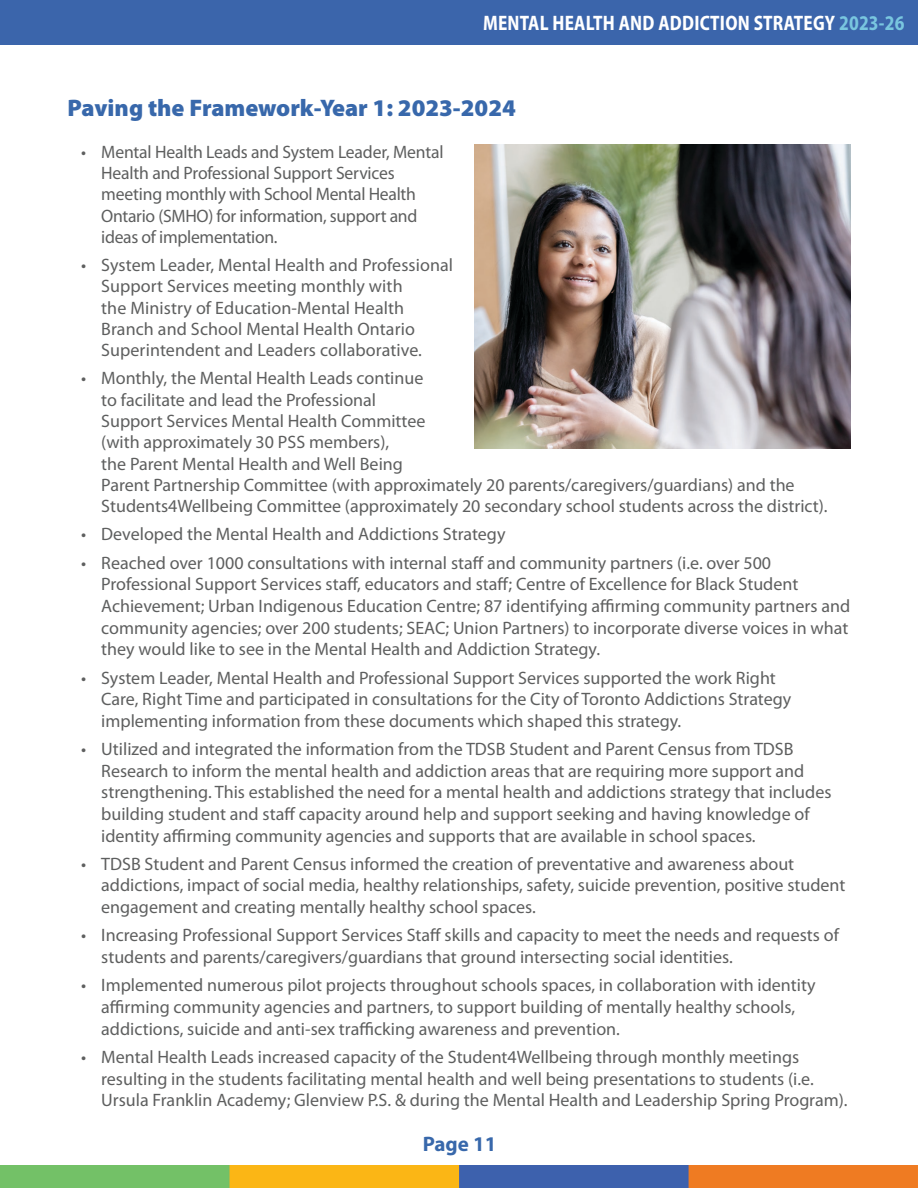
<style>
.page{position:relative;width:918px;height:1188px;background:#fff}
.page>*{position:absolute;margin:0;border:0;box-sizing:border-box;transform-origin:0 0}
.t1{font:900 24px "Myriad Pro";color:#3868ab}
.t2{font:700 semi-condensed 21px "Myriad Pro";letter-spacing:.01em;color:#fff;scale:.9 1}
.t3{font:700 21px "Myriad Pro";color:#3868ab}
.t4{font:18px/21.6px "Myriad Pro";color:#5e5f5f}
.s1{color:#79c6df}
</style>
<div class="page">
<img style="left:0;top:1165px;width:918px;height:23px">
<div style="left:0;top:0;width:918px;height:44px;background:#3b65ab"></div>
<img style="left:474px;top:145px;width:376px;height:304px">
<p class="t2" style="left:483px;top:11px;width:470px">MENTAL HEALTH AND ADDICTION STRATEGY <span class="s1">2023-26</span></p>
<h3 class="t1" style="left:68px;top:95px;width:450px">Paving the Framework-Year 1: 2023-2024</h3>
<p class="t4" style="left:101px;top:142px;width:344px;text-indent:-20px">• Mental Health Leads and System Leader, Mental Health and Professional Support Services meeting monthly with School Mental Health Ontario (SMHO) for information, support and ideas of implementation.</p>
<p class="t4" style="left:101px;top:255px;width:353px;text-indent:-20px">• System Leader, Mental Health and Professional Support Services meeting monthly with<br>the Ministry of Education-Mental Health Branch and School Mental Health Ontario Superintendent and Leaders collaborative.</p>
<p class="t4" style="left:101px;top:368px;width:728px;text-indent:-20px">• Monthly, the Mental Health Leads continue<br>to facilitate and lead the Professional<br>Support Services Mental Health Committee<br>(with approximately 30 PSS members),<br>the Parent Mental Health and Well Being<br>Parent Partnership Committee (with approximately 20 parents/caregivers/guardians) and the Students4Wellbeing Committee (approximately 20 secondary school students across the district).</p>
<p class="t4" style="left:81px;top:524px;width:426px">• Developed the Mental Health and Addictions Strategy</p>
<p class="t4" style="left:101px;top:552px;width:750px;text-indent:-20px">• Reached over 1000 consultations with internal staff and community partners (i.e. over 500<br>Professional Support Services staff, educators and staff; Centre of Excellence for Black Student Achievement; Urban Indigenous Education Centre; 87 identifying affirming community partners and community agencies; over 200 students; SEAC; Union Partners) to incorporate diverse voices in what they would like to see in the Mental Health and Addiction Strategy.</p>
<p class="t4" style="left:101px;top:667px;width:692px;text-indent:-20px">• System Leader, Mental Health and Professional Support Services supported the work Right<br>Care, Right Time and participated in consultations for the City of Toronto Addictions Strategy implementing information from these documents which shaped this strategy.</p>
<p class="t4" style="left:101px;top:739px;width:732px;text-indent:-20px">• Utilized and integrated the information from the TDSB Student and Parent Census from TDSB Research to inform the mental health and addiction areas that are requiring more support and strengthening. This established the need for a mental health and addictions strategy that includes building student and staff capacity around help and support seeking and having knowledge of identity affirming community agencies and supports that are available in school spaces.</p>
<p class="t4" style="left:101px;top:853px;width:746px;text-indent:-20px">• TDSB Student and Parent Census informed the creation of preventative and awareness about addictions, impact of social media, healthy relationships, safety, suicide prevention, positive student engagement and creating mentally healthy school spaces.</p>
<p class="t4" style="left:101px;top:925px;width:739px;text-indent:-20px">• Increasing Professional Support Services Staff skills and capacity to meet the needs and requests of students and parents/caregivers/guardians that ground intersecting social identities.</p>
<p class="t4" style="left:101px;top:975px;width:716px;text-indent:-20px">• Implemented numerous pilot projects throughout schools spaces, in collaboration with identity affirming community agencies and partners, to support building of mentally healthy schools, addictions, suicide and anti-sex trafficking awareness and prevention.</p>
<p class="t4" style="left:101px;top:1046px;width:748px;text-indent:-20px">• Mental Health Leads increased capacity of the Student4Wellbeing through monthly meetings resulting in the students facilitating mental health and well being presentations to students (i.e.<br>Ursula Franklin Academy; Glenview P.S. &amp; during the Mental Health and Leadership Spring Program).</p>
<p class="t3" style="left:423px;top:1132px;width:75px">Page 11</p>
</div>
